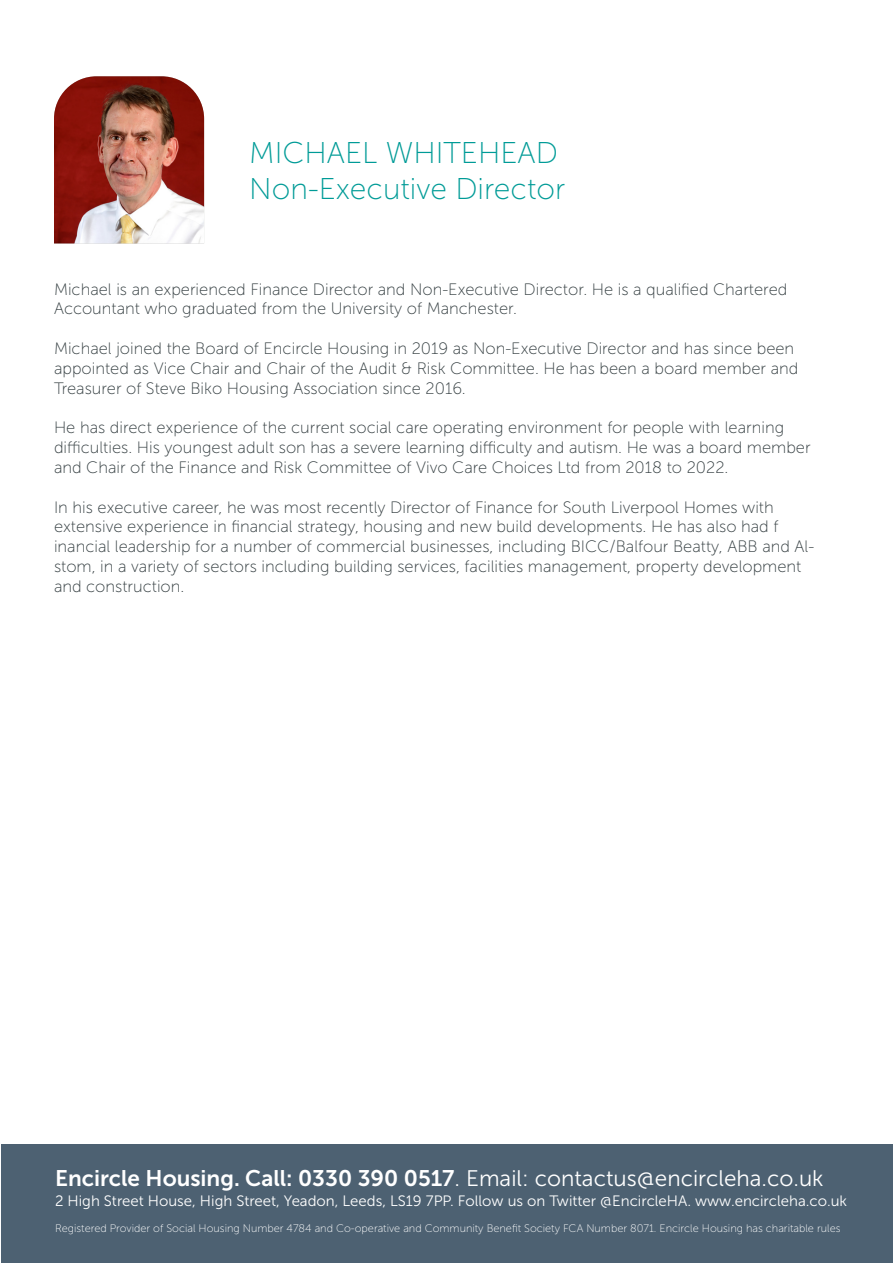
<style>
.page{position:relative;width:893px;height:1263px;background:#fff}
.page>*{position:absolute;margin:0;border:0;box-sizing:border-box;transform-origin:0 0}
.t1{font:30px "Museo Sans 100";color:#009b97}
.t2{font:22.5px "Museo Sans 300";color:#fff}
.t3{font:16.5px/19.8px "Museo Sans 100";color:#313b3e}
.t4{font:15px "Museo Sans 300";color:#fff}
.t5{font:10.95px "Museo Sans 100";color:#fff}
.s1{font-family:"Museo Sans 700"}
</style>
<div class="page">
<div style="left:1px;top:1145px;width:892px;height:118px;background:#4d6172"></div>
<img style="left:54px;top:76px;width:150px;height:167px">
<p class="t1" style="left:249px;top:137px;width:310px">MICHAEL WHITEHEAD</p>
<p class="t1" style="left:249px;top:173px;width:317px">Non-Executive Director</p>
<p class="t3" style="left:54px;top:279px;width:735px">Michael is an experienced Finance Director and Non-Executive Director. He is a qualified Chartered</p>
<p class="t3" style="left:54px;top:299px;width:465px">Accountant who graduated from the University of Manchester.</p>
<p class="t3" style="left:54px;top:339px;width:742px">Michael joined the Board of Encircle Housing in 2019 as Non-Executive Director and has since been</p>
<p class="t3" style="left:54px;top:358px;width:746px">appointed as Vice Chair and Chair of the Audit &amp; Risk Committee. He has been a board member and<br>Treasurer of Steve Biko Housing Association since 2016.</p>
<p class="t3" style="left:54px;top:418px;width:732px">He has direct experience of the current social care operating environment for people with learning</p>
<p class="t3" style="left:54px;top:438px;width:758px">difficulties. His youngest adult son has a severe learning difficulty and autism. He was a board member and Chair of the Finance and Risk Committee of Vivo Care Choices Ltd from 2018 to 2022.</p>
<p class="t3" style="left:54px;top:497px;width:721px">In his executive career, he was most recently Director of Finance for South Liverpool Homes with</p>
<p class="t3" style="left:54px;top:517px;width:726px">extensive experience in financial strategy, housing and new build developments. He has also had f</p>
<p class="t3" style="left:54px;top:537px;width:762px">inancial leadership for a number of commercial businesses, including BICC/Balfour Beatty, ABB and Al&shy;stom, in a variety of sectors including building services, facilities management, property development</p>
<p class="t3" style="left:54px;top:576px;width:132px">and construction.</p>
<p class="t2" style="left:55px;top:1166px;width:770px"><span class="s1">Encircle Housing. Call: 0330 390 0517</span>. Email: contactus@encircleha.co.uk</p>
<p class="t4" style="left:55px;top:1192px;width:793px">2 High Street House, High Street, Yeadon, Leeds, LS19 7PP. Follow us on Twitter @EncircleHA. www.encircleha.co.uk</p>
<p class="t5" style="left:55px;top:1222px;width:787px">Registered Provider of Social Housing Number 4784 and Co-operative and Community Benefit Society FCA Number 8071. Encircle Housing has charitable rules</p>
</div>
